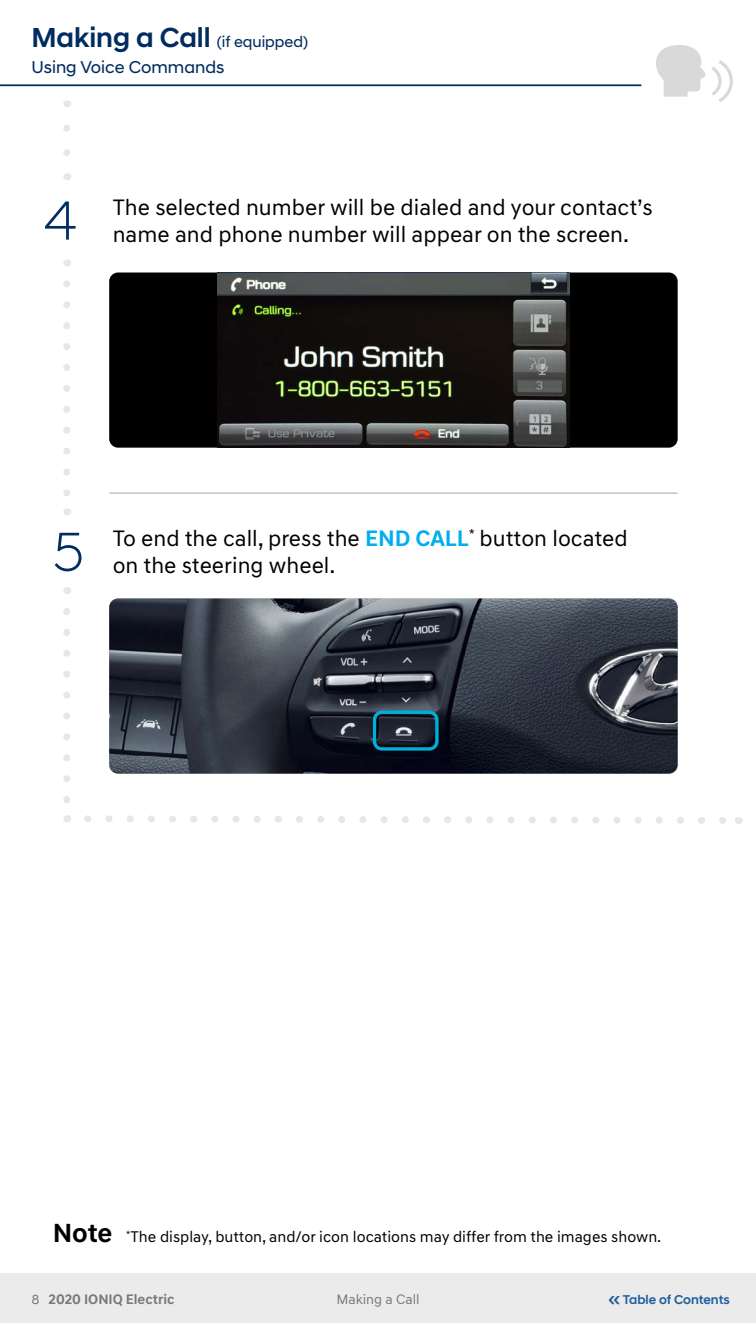
<style>
.page{position:relative;width:756px;height:1323px;background:#fff}
.page>*{position:absolute;margin:0;border:0;box-sizing:border-box;transform-origin:0 0}
.t1{font:300 56px "Hyundai Sans Head";color:#002c5f}
.t2{font:700 26.78px "Hyundai Sans Text";color:#000}
.t3{font:22.75px/27.3px "Hyundai Sans Text";color:#000}
.t4{font:17.5px "Hyundai Sans Head";color:#002c5f}
.t5{font:15.75px "Hyundai Sans Text";color:#000}
.t6{font:15.75px "Hyundai Sans Head";color:#002c5f}
.t7{font:700 14px "Hyundai Sans Text";color:#77787b}
.t8{font:14px "Hyundai Sans Text";color:#77787b}
.t9{font:500 12.95px "Hyundai Sans Head";letter-spacing:-.005em;color:#215e9e}
.s1{font-weight:500;font-size:28px}
.s2{font-weight:700;color:#00aeef}
.s3{font-weight:400}
.s4{font-size:19.6px}
</style>
<div class="page">
<div style="left:0;top:1274px;width:756px;height:49px;background:#ebebec"></div>
<svg style="left:63px;top:128px;width:7px;height:28px"></svg>
<svg style="left:63px;top:284px;width:7px;height:213px"></svg>
<hr style="left:0;top:84px;width:641px;height:2px;background:#002c5f">
<hr style="left:109px;top:493px;width:569px;height:1px;background:#a3a5a8">
<img style="left:109px;top:598px;width:569px;height:176px">
<div style="left:373px;top:711px;width:66px;height:40px;border:3px solid #00afd5;border-radius:8px"></div>
<svg style="left:63px;top:611px;width:7px;height:192px"></svg>
<svg style="left:84px;top:815px;width:655px;height:9px"></svg>
<div style="left:109px;top:273px;width:569px;height:175px;background:#000;border-radius:9px"></div>
<img style="left:217px;top:273px;width:352px;height:175px">
<svg style="left:656px;top:45px;width:77px;height:57px"></svg>
<p class="t6" style="left:32px;top:32px;width:278px"><span class="s1">Making a Call</span> (if equipped)</p>
<p class="t4" style="left:32px;top:56px;width:194px">Using Voice Commands</p>
<h1 class="t1" style="left:44px;top:187px;width:34px">4</h1>
<p class="t3" style="left:113px;top:193px;width:541px">The selected number will be dialed and your contact’s</p>
<p class="t3" style="left:113px;top:221px;width:518px">name and phone number will appear on the screen.</p>
<h1 class="t1" style="left:53px;top:519px;width:32px">5</h1>
<p class="t3" style="left:113px;top:525px;width:517px">To end the call, press the <span class="s2">END CALL</span><sup>*</sup> button located on the steering wheel.</p>
<p class="t2" style="left:53px;top:1217px;width:61px">Note</p>
<p class="t5" style="left:126px;top:1227px;width:537px"><sup>*</sup>The display, button, and/or icon locations may differ from the images shown.</p>
<p class="t7" style="left:32px;top:1290px;width:144px"><span class="s3">8</span> 2020 IONIQ Electric</p>
<p class="t8" style="left:336px;top:1291px;width:85px">Making a Call</p>
<p class="t9" style="left:609px;top:1292px;width:123px"><span class="s4">«</span> Table of Contents</p>
</div>
